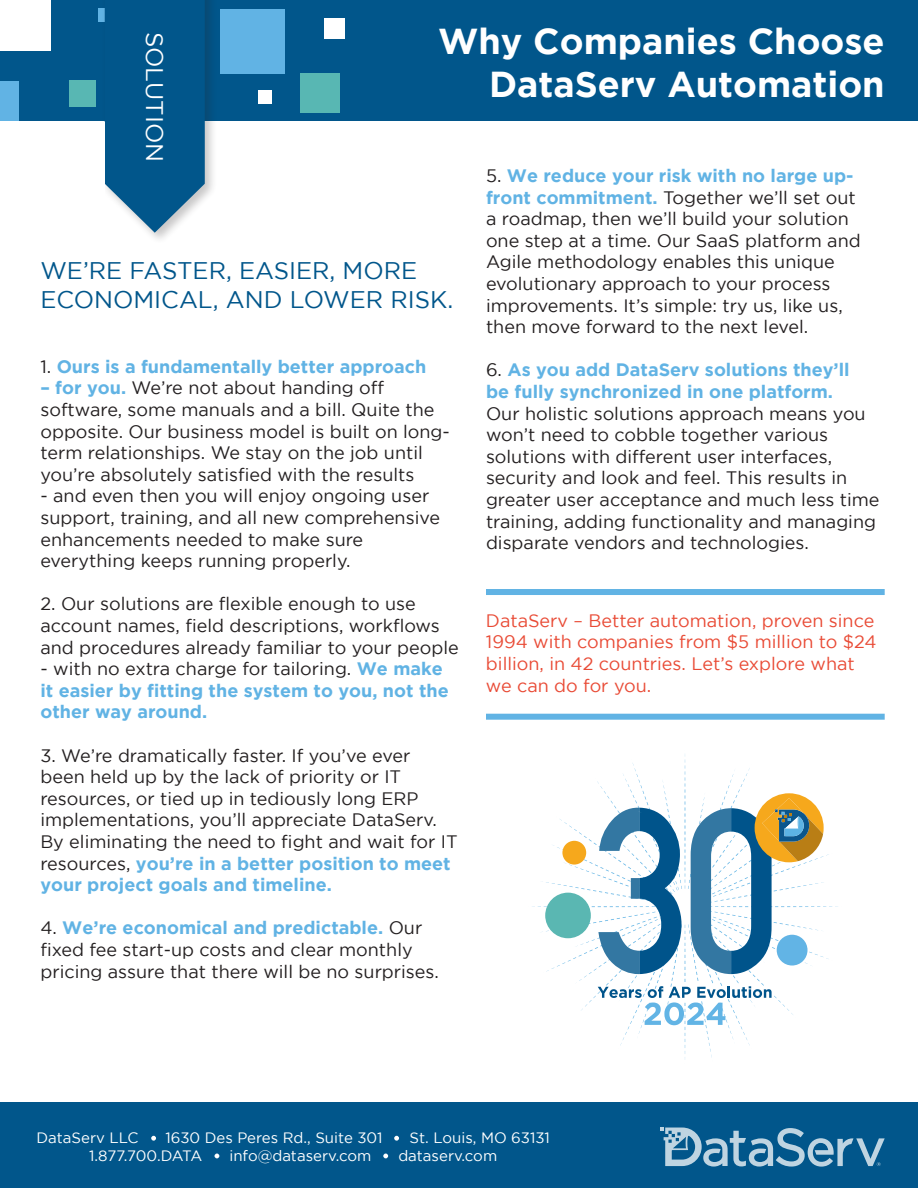
<style>
.page{position:relative;width:918px;height:1188px;background:#fff}
.page>*{position:absolute;margin:0;border:0;box-sizing:border-box;transform-origin:0 0}
.t1{font:700 36px/43.2px "Gotham";color:#fff;text-align:right}
.t2{font:24px/28.8px "Gotham";color:#01568b}
.t3{font:24px "Gotham";color:#fff}
.t4{font:18px/21.6px "Gotham";color:#231f20}
.t5{font:700 18px/21.6px "Gotham";color:#61b3e4}
.t6{font:18px/21.6px "Gotham";color:#e94b36}
.t7{font:15px "Gotham";color:#fff}
.t8{font:15px "Gotham";letter-spacing:-.02em;color:#fff}
.s1{font-weight:400;color:#231f20}
.s2{font-weight:700;color:#61b3e4}
</style>
<div class="page">
<div style="left:0;top:0;width:918px;height:121px;background:#01568b"></div>
<div style="left:0;top:0;width:51px;height:51px;background:#fff"></div>
<div style="left:0;top:81px;width:19px;height:40px;background:#61b3e4"></div>
<div style="left:220px;top:9px;width:65px;height:64px;background:#61b3e4"></div>
<div style="left:324px;top:19px;width:21px;height:20px;background:#fff"></div>
<div style="left:259px;top:90px;width:13px;height:14px;background:#fff"></div>
<div style="left:69px;top:80px;width:27px;height:27px;background:#58b7b3"></div>
<div style="left:300px;top:73px;width:40px;height:40px;background:#58b7b3"></div>
<div style="left:98px;top:9px;width:13px;height:13px;background:#61b3e4"></div>
<div style="left:101px;top:0;width:117px;height:245px;background:#231f20;opacity:.25"></div>
<svg style="left:105px;top:0;width:100px;height:233px"></svg>
<div style="left:0;top:1102px;width:918px;height:86px;background:#01568b"></div>
<svg style="left:383px;top:1154px;width:5px;height:4px"></svg>
<svg style="left:151px;top:1136px;width:5px;height:5px"></svg>
<svg style="left:394px;top:1136px;width:5px;height:5px"></svg>
<svg style="left:215px;top:1154px;width:4px;height:4px"></svg>
<svg style="left:660px;top:1128px;width:225px;height:39px"></svg>
<svg style="left:532px;top:754px;width:306px;height:305px"></svg>
<div style="left:545px;top:893px;width:46px;height:45px;background:#5ab7b2;border-radius:50%"></div>
<div style="left:562px;top:841px;width:24px;height:24px;background:#f6a81c;border-radius:50%"></div>
<svg style="left:598px;top:808px;width:84px;height:166px"></svg>
<svg style="left:691px;top:793px;width:137px;height:181px"></svg>
<div style="left:486px;top:589px;width:399px;height:6px;background:#61b3e4"></div>
<div style="left:486px;top:714px;width:399px;height:6px;background:#61b3e4"></div>
<div style="left:0;top:123px;width:105px;height:111px;background:#fff"></div>
<h2 class="t3" style="left:168px;top:32px;width:132px;rotate:90deg">SOLUTION</h2>
<h1 class="t1" style="left:438px;top:18px;width:448px">Why Companies Choose<br>DataServ Automation</h1>
<h2 class="t2" style="left:40px;top:256px;width:414px">WE’RE FASTER, EASIER, MORE<br>ECONOMICAL, AND LOWER RISK.</h2>
<p class="t5" style="left:40px;top:355px;width:387px"><span class="s1">1.</span> Ours is a fundamentally better approach</p>
<p class="t4" style="left:40px;top:377px;width:411px"><span class="s2">– for you.</span> We’re not about handing off software, some manuals and a bill. Quite the opposite. Our business model is built on long&shy;term relationships. We stay on the job until you’re absolutely satisfied with the results</p>
<p class="t4" style="left:40px;top:485px;width:401px">- and even then you will enjoy ongoing user support, training, and all new comprehensive enhancements needed to make sure everything keeps running properly.</p>
<p class="t4" style="left:40px;top:593px;width:420px">2. Our solutions are flexible enough to use account names, field descriptions, workflows and procedures already familiar to your people</p>
<p class="t5" style="left:40px;top:658px;width:410px"><span class="s1">- with no extra charge for tailoring.</span> We make it easier by fitting the system to you, not the other way around.</p>
<p class="t4" style="left:40px;top:744px;width:419px">3. We’re dramatically faster. If you’ve ever been held up by the lack of priority or IT resources, or tied up in tediously long ERP implementations, you’ll appreciate DataServ.<br>By eliminating the need to fight and wait for IT resources, <span class="s2">you’re in a better position to meet your project goals and timeline.</span></p>
<p class="t4" style="left:40px;top:917px;width:400px">4. <span class="s2">We’re economical and predictable.</span> Our fixed fee start-up costs and clear monthly pricing assure that there will be no surprises.</p>
<p class="t4" style="left:486px;top:165px;width:376px">5. <span class="s2">We reduce your risk with no large up&shy;front commitment.</span> Together we’ll set out a roadmap, then we’ll build your solution one step at a time. Our SaaS platform and Agile methodology enables this unique evolutionary approach to your process improvements. It’s simple: try us, like us, then move forward to the next level.</p>
<p class="t5" style="left:486px;top:359px;width:365px"><span class="s1">6.</span> As you add DataServ solutions they’ll be fully synchronized in one platform.</p>
<p class="t4" style="left:486px;top:402px;width:395px">Our holistic solutions approach means you won’t need to cobble together various solutions with different user interfaces, security and look and feel. This results in greater user acceptance and much less time training, adding functionality and managing disparate vendors and technologies.</p>
<p class="t6" style="left:486px;top:609px;width:392px">DataServ – Better automation, proven since 1994 with companies from $5 million to $24 billion, in 42 countries. Let’s explore what we can do for you.</p>
<p class="t7" style="left:36px;top:1129px;width:103px">DataServ LLC</p>
<p class="t7" style="left:165px;top:1129px;width:219px">1630 Des Peres Rd., Suite 301</p>
<p class="t7" style="left:410px;top:1129px;width:142px">St. Louis, MO 63131</p>
<p class="t8" style="left:89px;top:1147px;width:115px">1.877.700.DATA</p>
<p class="t7" style="left:229px;top:1147px;width:143px">info@dataserv.com</p>
<p class="t7" style="left:398px;top:1147px;width:100px">dataserv.com</p>
</div>
